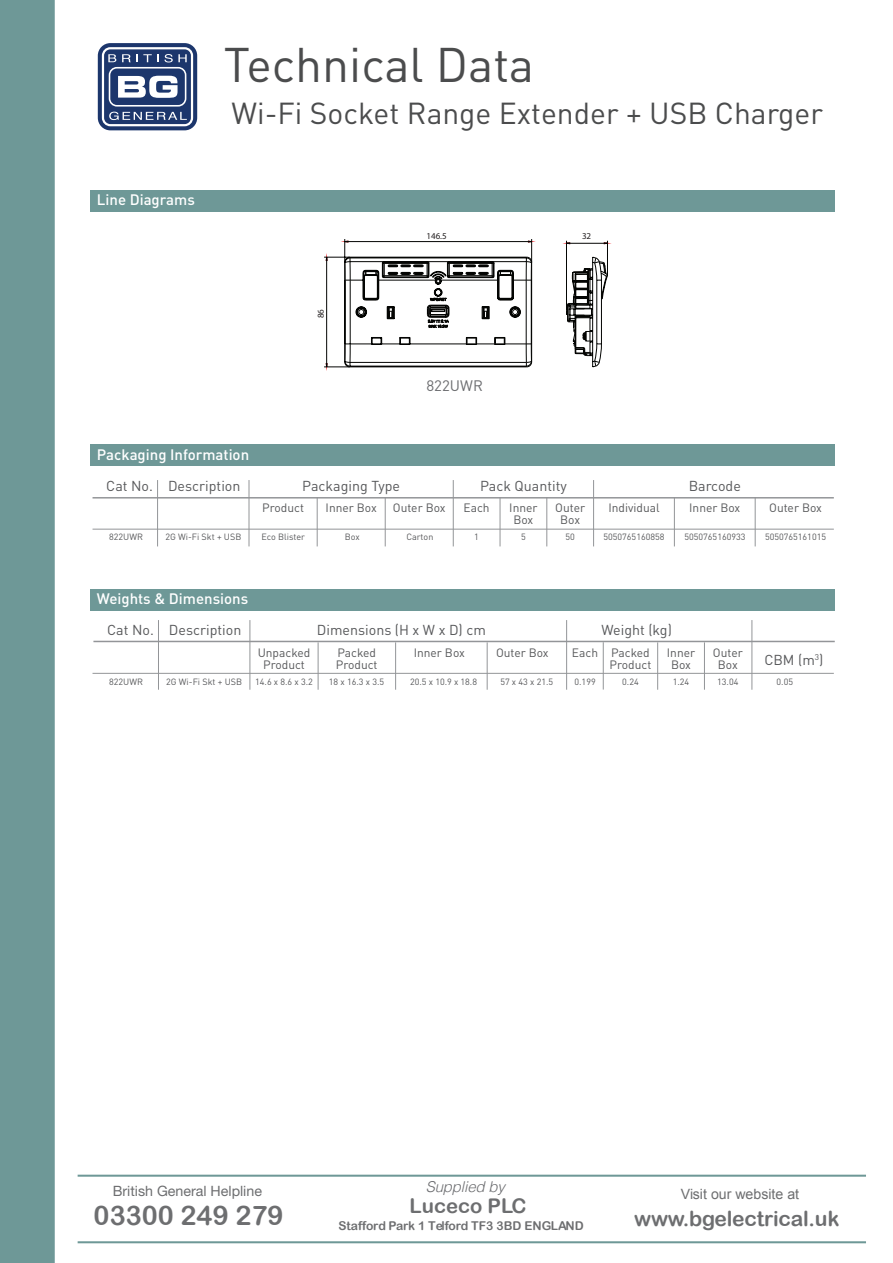
<style>
.page{position:relative;width:893px;height:1263px;background:#fff}
.page>*{position:absolute;margin:0;border:0;box-sizing:border-box;transform-origin:0 0}
.t1{font:48px "DIN Pro";color:#4b4c4d}
.t2{font:30px "DIN Pro";color:#4b4c4d}
.t3{font:27px "Arial Rounded MT Bold";color:#6d6e70}
.t4{font:21px "Arial Rounded MT Bold";letter-spacing:-.01em;color:#6d6e70}
.t5{font:20.25px "Arial Rounded MT Bold";color:#6d6e70}
.t6{font:500 15px "DIN Pro";color:#fff}
.t7{font:italic 300 15px "Helvetica";letter-spacing:-.01em;color:#6c6d70}
.t8{font:15px "DIN Pro";color:#6c6d70}
.t9{font:14.25px "DIN Pro";color:#57585a}
.t10{font:14.25px "Helvetica Neue LT Pro";color:#6d6e70}
.t11{font:14.1px "Arial";color:#6d6e70}
.t12{font:12.15px "Arial Rounded MT Bold";color:#6d6e70}
.t13{font:12px/12px "DIN Pro";color:#57585a;text-align:center}
.t14{font:9px "DIN Pro";color:#57585a}
.t15{font:9px "Myriad Pro";color:#231f20}
</style>
<div class="page">
<div style="left:98px;top:43px;width:99px;height:87px;background:linear-gradient(to right,#1c366c,#1c366c);border-radius:13px"></div>
<svg style="left:102px;top:47px;width:91px;height:79px"></svg>
<div style="left:0;top:0;width:55px;height:1263px;background:#6e9897"></div>
<div style="left:90px;top:190px;width:745px;height:22px;background:#6e9897"></div>
<div style="left:90px;top:444px;width:745px;height:22px;background:#6e9897"></div>
<hr style="left:93px;top:497px;width:741px;height:1px;background:#939598">
<hr style="left:317px;top:497px;width:1px;height:49px;background:#939598">
<hr style="left:385px;top:497px;width:1px;height:49px;background:#939598">
<hr style="left:500px;top:497px;width:1px;height:49px;background:#939598">
<hr style="left:547px;top:497px;width:1px;height:49px;background:#939598">
<hr style="left:674px;top:497px;width:1px;height:49px;background:#939598">
<hr style="left:755px;top:497px;width:1px;height:49px;background:#939598">
<hr style="left:157px;top:480px;width:1px;height:66px;background:#939598">
<hr style="left:249px;top:480px;width:1px;height:66px;background:#939598">
<hr style="left:453px;top:480px;width:1px;height:66px;background:#939598">
<hr style="left:593px;top:480px;width:1px;height:66px;background:#939598">
<hr style="left:93px;top:529px;width:741px;height:1px;background:#939598">
<hr style="left:93px;top:673px;width:741px;height:1px;background:#939598">
<div style="left:90px;top:589px;width:745px;height:22px;background:#6e9897"></div>
<hr style="left:93px;top:641px;width:742px;height:1px;background:#939598">
<hr style="left:318px;top:642px;width:1px;height:48px;background:#939598">
<hr style="left:395px;top:642px;width:1px;height:48px;background:#939598">
<hr style="left:487px;top:642px;width:1px;height:48px;background:#939598">
<hr style="left:158px;top:620px;width:1px;height:70px;background:#939598">
<hr style="left:250px;top:620px;width:1px;height:70px;background:#939598">
<hr style="left:603px;top:642px;width:1px;height:47px;background:#939598">
<hr style="left:657px;top:642px;width:1px;height:48px;background:#939598">
<hr style="left:704px;top:642px;width:1px;height:48px;background:#939598">
<hr style="left:566px;top:620px;width:1px;height:70px;background:#939598">
<hr style="left:751px;top:620px;width:1px;height:70px;background:#939598">
<hr style="left:78px;top:1175px;width:788px;height:2px;background:#6e9897">
<hr style="left:78px;top:1241px;width:788px;height:2px;background:#6e9897">
<svg style="left:324px;top:239px;width:284px;height:129px"></svg>
<h3 class="t6" style="left:97px;top:190px;width:99px">Line Diagrams</h3>
<h1 class="t1" style="left:224px;top:32px;width:312px">Technical Data</h1>
<h2 class="t2" style="left:231px;top:93px;width:593px">Wi-Fi Socket Range Extender + USB Charger</h2>
<p class="t15" style="left:315px;top:318px;width:11px;rotate:-90deg">86</p>
<p class="t15" style="left:426px;top:230px;width:22px">146.5</p>
<p class="t15" style="left:582px;top:230px;width:11px">32</p>
<h3 class="t8" style="left:426px;top:375px;width:58px">822UWR</h3>
<h3 class="t6" style="left:97px;top:444px;width:154px">Packaging Information</h3>
<h3 class="t9" style="left:106px;top:476px;width:136px">Cat No. Description</h3>
<h3 class="t9" style="left:302px;top:476px;width:99px">Packaging Type</h3>
<h3 class="t9" style="left:480px;top:476px;width:88px">Pack Quantity</h3>
<h3 class="t9" style="left:689px;top:476px;width:54px">Barcode</h3>
<h3 class="t13" style="left:393px;top:501px;width:54px">Outer Box</h3>
<h3 class="t13" style="left:555px;top:501px;width:31px">Outer</h3>
<h3 class="t13" style="left:689px;top:501px;width:53px">Inner Box</h3>
<h3 class="t13" style="left:560px;top:513px;width:21px">Box</h3>
<h3 class="t13" style="left:262px;top:501px;width:43px">Product</h3>
<h3 class="t13" style="left:326px;top:501px;width:53px">Inner Box</h3>
<h3 class="t13" style="left:464px;top:501px;width:28px">Each</h3>
<h3 class="t13" style="left:509px;top:501px;width:30px">Inner</h3>
<h3 class="t13" style="left:608px;top:501px;width:53px">Individual</h3>
<h3 class="t13" style="left:513px;top:513px;width:21px">Box</h3>
<h3 class="t13" style="left:769px;top:501px;width:54px">Outer Box</h3>
<p class="t14" style="left:109px;top:531px;width:35px">822UWR</p>
<p class="t14" style="left:165px;top:531px;width:78px">2G Wi-Fi Skt + USB</p>
<p class="t14" style="left:261px;top:530px;width:45px">Eco Blister</p>
<p class="t14" style="left:345px;top:530px;width:16px">Box</p>
<p class="t14" style="left:406px;top:530px;width:28px">Carton</p>
<p class="t14" style="left:474px;top:531px;width:6px">1</p>
<p class="t14" style="left:521px;top:531px;width:6px">5</p>
<p class="t14" style="left:565px;top:531px;width:11px">50</p>
<p class="t14" style="left:603px;top:531px;width:63px">5050765160858</p>
<p class="t14" style="left:684px;top:531px;width:63px">5050765160933</p>
<p class="t14" style="left:765px;top:531px;width:63px">5050765161015</p>
<h3 class="t6" style="left:97px;top:589px;width:153px">Weights &amp; Dimensions</h3>
<h3 class="t9" style="left:107px;top:620px;width:136px">Cat No. Description</h3>
<h3 class="t9" style="left:317px;top:620px;width:171px">Dimensions (H x W x D) cm</h3>
<h3 class="t13" style="left:258px;top:646px;width:54px">Unpacked<br>Product</h3>
<h3 class="t13" style="left:336px;top:646px;width:43px;text-align:left">Packed<br>Product</h3>
<h3 class="t13" style="left:414px;top:646px;width:53px">Inner Box</h3>
<h3 class="t13" style="left:496px;top:646px;width:54px">Outer Box</h3>
<h3 class="t9" style="left:602px;top:620px;width:72px">Weight (kg)</h3>
<h3 class="t13" style="left:610px;top:646px;width:43px;text-align:left">Packed<br>Product</h3>
<h3 class="t13" style="left:713px;top:646px;width:31px">Outer<br>Box</h3>
<h3 class="t9" style="left:764px;top:650px;width:61px">CBM (m<sup>3</sup>)</h3>
<h3 class="t13" style="left:572px;top:646px;width:28px">Each</h3>
<h3 class="t13" style="left:667px;top:646px;width:30px">Inner<br>Box</h3>
<p class="t14" style="left:109px;top:676px;width:35px">822UWR</p>
<p class="t14" style="left:166px;top:676px;width:78px">2G Wi-Fi Skt + USB</p>
<p class="t14" style="left:574px;top:676px;width:23px">0.199</p>
<p class="t14" style="left:622px;top:676px;width:18px">0.24</p>
<p class="t14" style="left:673px;top:676px;width:18px">1.24</p>
<p class="t14" style="left:717px;top:676px;width:23px">13.04</p>
<p class="t14" style="left:776px;top:676px;width:18px">0.05</p>
<p class="t14" style="left:255px;top:676px;width:59px">14.6 x 8.6 x 3.2</p>
<p class="t14" style="left:329px;top:676px;width:57px">18 x 16.3 x 3.5</p>
<p class="t14" style="left:410px;top:676px;width:68px">20.5 x 10.9 x 18.8</p>
<p class="t14" style="left:500px;top:676px;width:54px">57 x 43 x 21.5</p>
<h3 class="t10" style="left:113px;top:1182px;width:151px">British General Helpline</h3>
<h3 class="t7" style="left:426px;top:1174px;width:81px">Supplied by</h3>
<h3 class="t5" style="left:410px;top:1194px;width:118px">Luceco PLC</h3>
<h3 class="t3" style="left:94px;top:1200px;width:191px">03300 249 279</h3>
<h3 class="t12" style="left:338px;top:1218px;width:247px">Stafford Park 1 Telford TF3 3BD ENGLAND</h3>
<h3 class="t11" style="left:681px;top:1185px;width:120px">Visit our website at</h3>
<h3 class="t4" style="left:634px;top:1206px;width:207px">www.bgelectrical.uk</h3>
</div>
